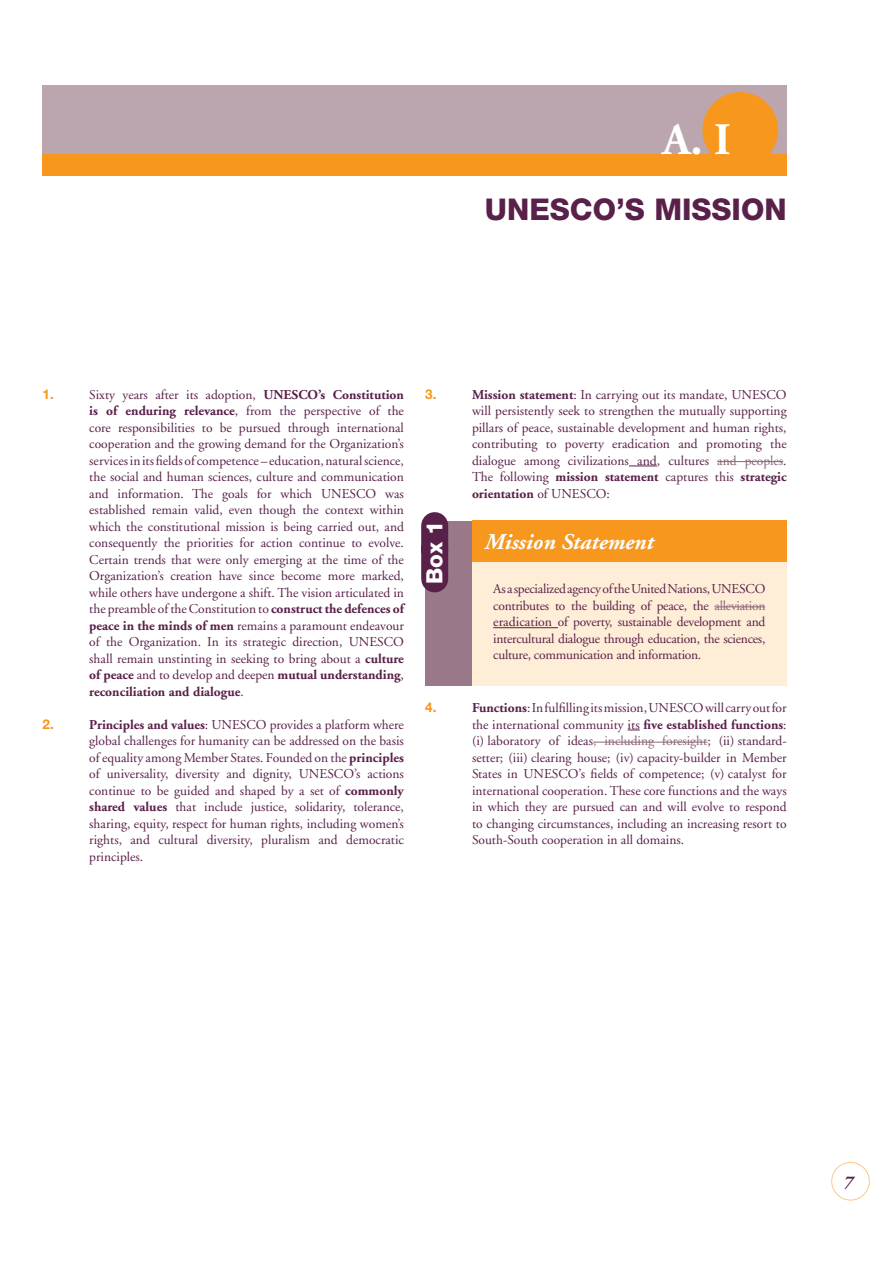
<style>
.page{position:relative;width:893px;height:1263px;background:#fff}
.page>*{position:absolute;margin:0;border:0;box-sizing:border-box;transform-origin:0 0}
.t1{font:700 45px "Adobe Garamond";color:#fff}
.t2{font:800 30px "Helvetica Neue";color:#592049}
.t3{font:italic 700 22.5px "Adobe Garamond";color:#fff}
.t4{font:800 22.5px "Helvetica Neue";color:#fff}
.t5{font:italic 700 18px "Adobe Garamond";color:#592049}
.t6{font:13.5px/16.5px "Adobe Garamond";color:#592049;text-align:justify}
.t7{font:700 13.5px "Helvetica Neue";color:#f7971d}
.s1{font-weight:700}
.s2{color:#8b6679}
</style>
<div class="page">
<div style="left:831px;top:1162px;width:39px;height:38px;border:1px solid #fdc889;border-radius:50%"></div>
<div style="left:43px;top:85px;width:744px;height:69px;background:#bba6af"></div>
<div style="left:43px;top:154px;width:744px;height:22px;background:#f7971d"></div>
<div style="left:702px;top:92px;width:76px;height:76px;background:#f7971d;border-radius:50%"></div>
<svg style="left:629px;top:466px;width:28px;height:1px"></svg>
<svg style="left:628px;top:730px;width:12px;height:1px"></svg>
<hr style="left:717px;top:461px;width:66px;height:1px;background:#8b6679">
<div style="left:425px;top:521px;width:47px;height:164px;background:#997889"></div>
<div style="left:472px;top:521px;width:315px;height:41px;background:#f7971d"></div>
<div style="left:472px;top:562px;width:315px;height:123px;background:#feedd7"></div>
<svg style="left:421px;top:526px;width:27px;height:53px"></svg>
<hr style="left:493px;top:627px;width:65px;height:1px;background:#592049">
<hr style="left:715px;top:607px;width:50px;height:1px;background:#8b6679">
<hr style="left:593px;top:742px;width:114px;height:1px;background:#8b6679">
<h1 class="t1" style="left:663px;top:122px;width:70px">A. I</h1>
<h2 class="t2" style="left:485px;top:198px;width:303px">UNESCO’S MISSION</h2>
<p class="t7" style="left:43px;top:389px;width:13px">1.</p>
<p class="t6" style="left:89px;top:387px;width:316px">Sixty years after its adoption, <span class="s1">UNESCO’s Constitution is of enduring relevance</span>, from the perspective of the core responsibilities to be pursued through international cooperation and the growing demand for the Organization’s services in its fields of competence – education, natural science, the social and human sciences, culture and communication and information. The goals for which UNESCO was established remain valid, even though the context within which the constitutional mission is being carried out, and consequently the priorities for action continue to evolve.<br>Certain trends that were only emerging at the time of the Organization’s creation have since become more marked, while others have undergone a shift. The vision articulated in the preamble of the Constitution to <span class="s1">construct the defences of peace in the minds of men</span> remains a paramount endeavour of the Organization. In its strategic direction, UNESCO shall remain unstinting in seeking to bring about a <span class="s1">culture of peace</span> and to develop and deepen <span class="s1">mutual understanding</span>, <span class="s1">reconciliation and dialogue</span>.</p>
<p class="t7" style="left:43px;top:719px;width:13px">2.</p>
<p class="t6" style="left:89px;top:717px;width:316px"><span class="s1">Principles and values</span>: UNESCO provides a platform where global challenges for humanity can be addressed on the basis of equality among Member States. Founded on the <span class="s1">principles </span>of universality, diversity and dignity, UNESCO’s actions continue to be guided and shaped by a set of <span class="s1">commonly shared values</span> that include justice, solidarity, tolerance, sharing, equity, respect for human rights, including women’s rights, and cultural diversity, pluralism and democratic principles.</p>
<p class="t7" style="left:425px;top:389px;width:13px">3.</p>
<p class="t6" style="left:472px;top:387px;width:316px"><span class="s1">Mission statement</span>: In carrying out its mandate, UNESCO will persistently seek to strengthen the mutually supporting pillars of peace, sustainable development and human rights, contributing to poverty eradication and promoting the dialogue among civilizations and, cultures <span class="s2">and peoples</span>.<br>The following <span class="s1">mission statement</span> captures this <span class="s1">strategic orientation</span> of UNESCO:</p>
<h3 class="t4" style="left:426px;top:584px;width:65px;rotate:-90deg">Box 1</h3>
<h3 class="t3" style="left:485px;top:533px;width:170px">Mission Statement</h3>
<p class="t6" style="left:493px;top:582px;width:274px">As a specialized agency of the United Nations, UNESCO contributes to the building of peace, the <span class="s2">alleviation </span>eradication of poverty, sustainable development and intercultural dialogue through education, the sciences, culture, communication and information.</p>
<p class="t7" style="left:425px;top:702px;width:13px">4.</p>
<p class="t6" style="left:472px;top:701px;width:316px"><span class="s1">Functions</span>: In fulfilling its mission, UNESCO will carry out for the international community its <span class="s1">five established functions</span>: (i) laboratory of ideas<span class="s2">, including foresight</span>; (ii) standard&shy;setter; (iii) clearing house; (iv) capacity-builder in Member States in UNESCO’s fields of competence; (v) catalyst for international cooperation. These core functions and the ways in which they are pursued can and will evolve to respond to changing circumstances, including an increasing resort to South-South cooperation in all domains.</p>
<h3 class="t5" style="left:843px;top:1175px;width:11px">7</h3>
</div>
